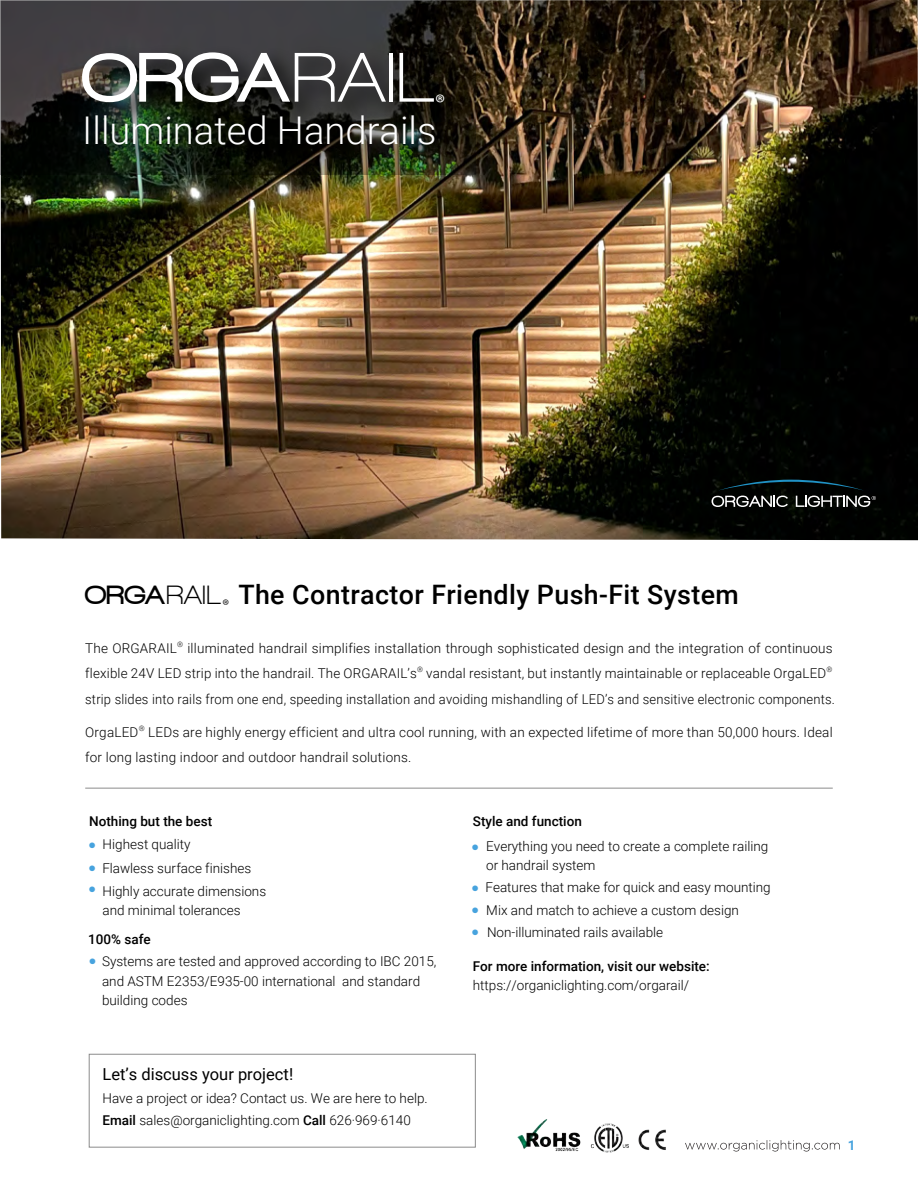
<style>
.page{position:relative;width:918px;height:1188px;background:#fff}
.page>*{position:absolute;margin:0;border:0;box-sizing:border-box;transform-origin:0 0}
.t1{font:900 71.85px "Walkway";color:#fff}
.t2{font:300 38.25px "Roboto";color:#fff}
.t3{font:500 26.85px "Roboto";letter-spacing:.015em;color:#000}
.t4{font:24.15px "Myriad Pro";color:#fff}
.t5{font:16.5px "Roboto";color:#000}
.t6{font:300 13.5px/19.5px "Roboto";letter-spacing:.015em;color:#000}
.t7{font:500 13.5px "Roboto";color:#000}
.t8{font:700 13.5px "Roboto";color:#47a3de}
.s1{font-weight:700}
.s2{font-family:"Walkway";font-weight:900}
.s3{font-family:"Walkway";font-weight:700}
.s4{color:#47a3de}
.s5{font-weight:500}
</style>
<div class="page">
<img style="left:1px;top:0;width:917px;height:540px">
<svg style="left:0;top:0;width:475px;height:175px;background:#333133"></svg>
<svg style="left:685px;top:1140px;width:155px;height:12px"></svg>
<hr style="left:85px;top:788px;width:748px;height:1px;background:#8b8b8b">
<img style="left:69px;top:28px;width:437px;height:160px">
<svg style="left:712px;top:480px;width:164px;height:27px;background:#272e2e"></svg>
<div style="left:89px;top:1054px;width:386px;height:93px;border:1px solid #8b8b8b"></div>
<img style="left:517px;top:1119px;width:64px;height:33px">
<img style="left:590px;top:1123px;width:76px;height:30px">
<h1 class="t1" style="left:82px;top:39px;width:352px">ORGA<span class="s1">RAIL</span></h1>
<h3 class="t4" style="left:435px;top:88px;width:12px">®</h3>
<h2 class="t2" style="left:82px;top:104px;width:356px">Illuminated Handrails</h2>
<h3 class="t3" style="left:85px;top:575px;width:655px"><span class="s2">ORGA</span><span class="s3">RAIL</span><sub>®</sub> The Contractor Friendly Push-Fit System</h3>
<p class="t6" style="left:85px;top:635px;width:751px;line-height:25.5px">The ORGARAIL<sup>®</sup> illuminated handrail simplifies installation through sophisticated design and the integration of continuous flexible 24V LED strip into the handrail. The ORGARAIL’s<sup>®</sup> vandal resistant, but instantly maintainable or replaceable OrgaLED<sup>® </sup>strip slides into rails from one end, speeding installation and avoiding mishandling of LED’s and sensitive electronic components.</p>
<p class="t6" style="left:85px;top:719px;width:749px;line-height:25.5px">OrgaLED<sup>®</sup> LEDs are highly energy efficient and ultra cool running, with an expected lifetime of more than 50,000 hours. Ideal for long lasting indoor and outdoor handrail solutions.</p>
<p class="t7" style="left:89px;top:812px;width:125px">Nothing but the best</p>
<p class="t6" style="left:89px;top:834px;width:103px"><span class="s4">●</span> Highest quality</p>
<p class="t6" style="left:89px;top:858px;width:164px"><sup>●</sup> Flawless surface finishes</p>
<p class="t6" style="left:103px;top:881px;width:165px;text-indent:-13px"><sup>●</sup> Highly accurate dimensions and minimal tolerances</p>
<p class="t7" style="left:88px;top:929px;width:64px">100% safe</p>
<p class="t6" style="left:102px;top:951px;width:336px;text-indent:-13px"><sup>●</sup> Systems are tested and approved according to IBC 2015, and ASTM E2353/E935-00 international and standard building codes</p>
<p class="t7" style="left:473px;top:812px;width:111px">Style and function</p>
<p class="t6" style="left:486px;top:836px;width:284px;text-indent:-14px"><span class="s4">●</span> Everything you need to create a complete railing or handrail system</p>
<p class="t6" style="left:472px;top:900px;width:268px"><span class="s4">●</span> Mix and match to achieve a custom design</p>
<p class="t6" style="left:472px;top:877px;width:300px"><span class="s4">●</span> Features that make for quick and easy mounting</p>
<p class="t6" style="left:472px;top:922px;width:193px"><sup>●</sup> Non-illuminated rails available</p>
<p class="t7" style="left:473px;top:956px;width:238px">For more information, visit our website:</p>
<p class="t6" style="left:473px;top:975px;width:218px">https://organiclighting.com/orgarail/</p>
<p class="t5" style="left:103px;top:1063px;width:192px">Let’s discuss your project!</p>
<p class="t6" style="left:103px;top:1086px;width:327px;line-height:22.5px">Have a project or idea? Contact us. We are here to help.<br><span class="s5">Email</span> sales@organiclighting.com <span class="s5">Call</span> 626·969·6140</p>
<p class="t8" style="left:848px;top:1136px;width:9px">1</p>
</div>
